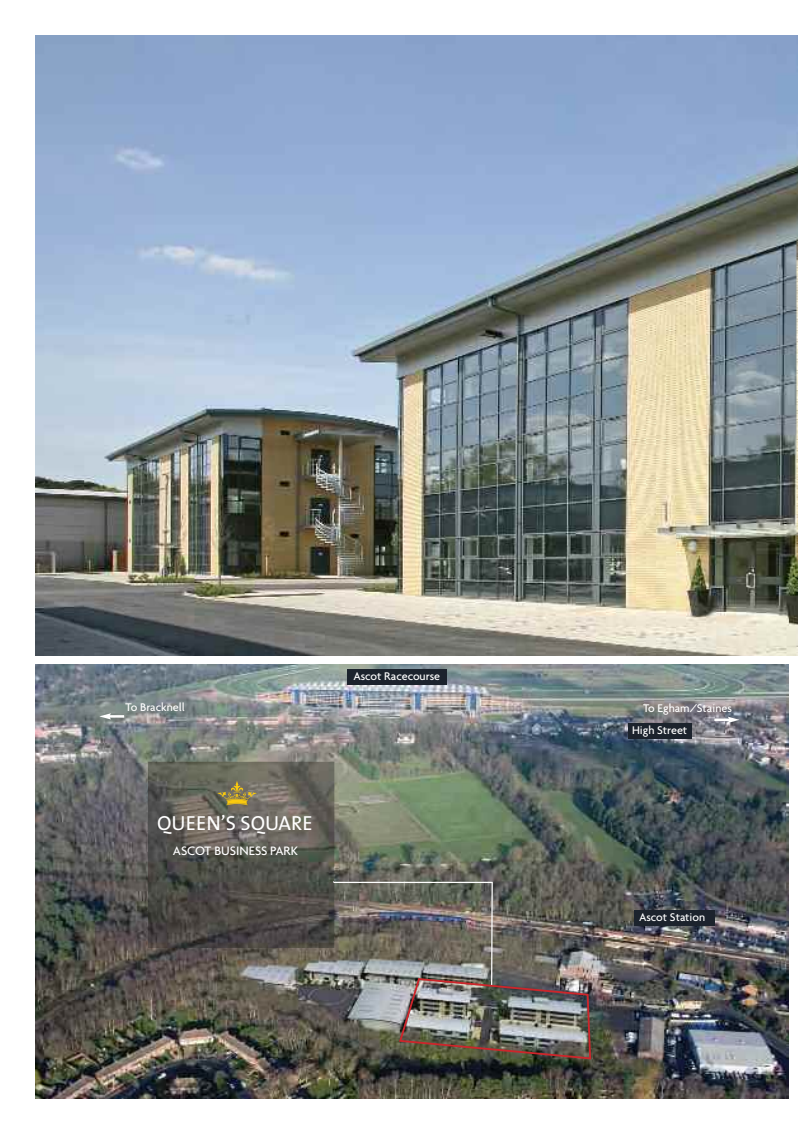
<style>
.page{position:relative;width:798px;height:1134px;background:#fff}
.page>*{position:absolute;margin:0;border:0;box-sizing:border-box;transform-origin:0 0}
.t1{font:20.38px "The Sans";color:#fff}
.t2{font:500 13.25px "Agenda";color:#fff}
.t3{font:500 12px "Agenda";color:#fff}
</style>
<div class="page">
<img style="left:35px;top:35px;width:762px;height:621px">
<img style="left:35px;top:665px;width:753px;height:433px">
<div style="left:347px;top:669px;width:99px;height:15px;background:#1c232d"></div>
<div style="left:634px;top:910px;width:80px;height:15px;background:#1c232d"></div>
<div style="left:627px;top:723px;width:64px;height:15px;background:#1c232d"></div>
<hr style="left:109px;top:715px;width:15px;height:3px;background:#fff">
<svg style="left:99px;top:713px;width:12px;height:6px"></svg>
<hr style="left:714px;top:718px;width:15px;height:3px;background:#fff">
<svg style="left:727px;top:717px;width:12px;height:6px"></svg>
<img style="left:148px;top:762px;width:186px;height:186px">
<img style="left:332px;top:881px;width:259px;height:178px">
<svg style="left:217px;top:780px;width:40px;height:25px"></svg>
<p class="t3" style="left:353px;top:669px;width:88px">Ascot Racecourse</p>
<p class="t3" style="left:125px;top:700px;width:61px">To Bracknell</p>
<p class="t3" style="left:642px;top:701px;width:90px">To Egham/Staines</p>
<h1 class="t1" style="left:157px;top:815px;width:157px">QUEEN’S SQUARE</h1>
<p class="t2" style="left:173px;top:843px;width:127px">ASCOT BUSINESS PARK</p>
<p class="t3" style="left:631px;top:722px;width:57px">High Street</p>
<p class="t3" style="left:638px;top:910px;width:68px">Ascot Station</p>
</div>
